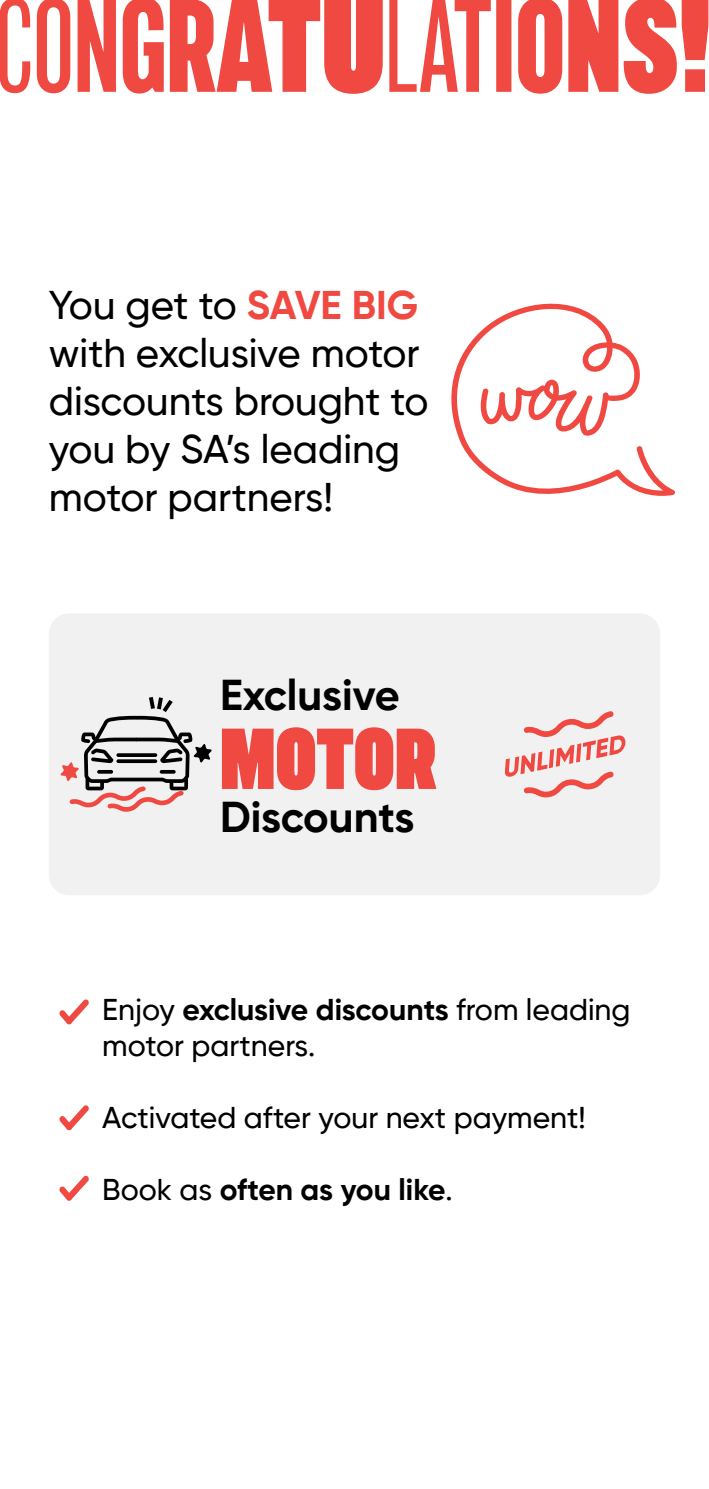
<style>
.page{position:relative;width:709px;height:1489px;background:#fff}
.page>*{position:absolute;margin:0;border:0;box-sizing:border-box;transform-origin:0 0}
.t1{font:86px "The Unlimited Sans Display";letter-spacing:-.005em;color:#ef4941}
.t2{font:700 43px "Gilroy";letter-spacing:-.005em;color:#000}
.t3{font:500 40px/48px "Gilroy";color:#000}
.t4{font:500 30px/36px "Gilroy";color:#000}
.t5{font:700 30px "Gilroy";color:#000}
.s1{font-weight:700;color:#ef4941}
.s2{font-weight:700}
.s3{font-weight:500}
</style>
<div class="page">
<svg style="left:0;top:0;width:708px;height:94px;fill:#ef4941"></svg>
<svg style="left:451px;top:303px;width:224px;height:193px"></svg>
<svg style="left:59px;top:999px;width:30px;height:25px"></svg>
<svg style="left:59px;top:1105px;width:30px;height:25px"></svg>
<svg style="left:59px;top:1175px;width:30px;height:25px"></svg>
<div style="left:49px;top:613px;width:611px;height:282px;background:#f1f1f2;border-radius:20px"></div>
<svg style="left:60px;top:697px;width:152px;height:114px"></svg>
<svg style="left:504px;top:711px;width:122px;height:86px"></svg>
<p class="t3" style="left:49px;top:281px;width:381px">You get to <span class="s1">SAVE BIG </span>with exclusive motor discounts brought to you by SA’s leading motor partners!</p>
<p class="t2" style="left:220px;top:668px;width:181px">Exclusive</p>
<h1 class="t1" style="left:220px;top:715px;width:219px">MOTOR</h1>
<p class="t2" style="left:220px;top:790px;width:196px">Discounts</p>
<p class="t4" style="left:102px;top:991px;width:530px">Enjoy <span class="s2">exclusive discounts</span> from leading motor partners.</p>
<p class="t4" style="left:102px;top:1099px;width:485px">Activated after your next payment!</p>
<p class="t5" style="left:102px;top:1170px;width:352px"><span class="s3">Book as</span> often as you like<span class="s3">.</span></p>
</div>
